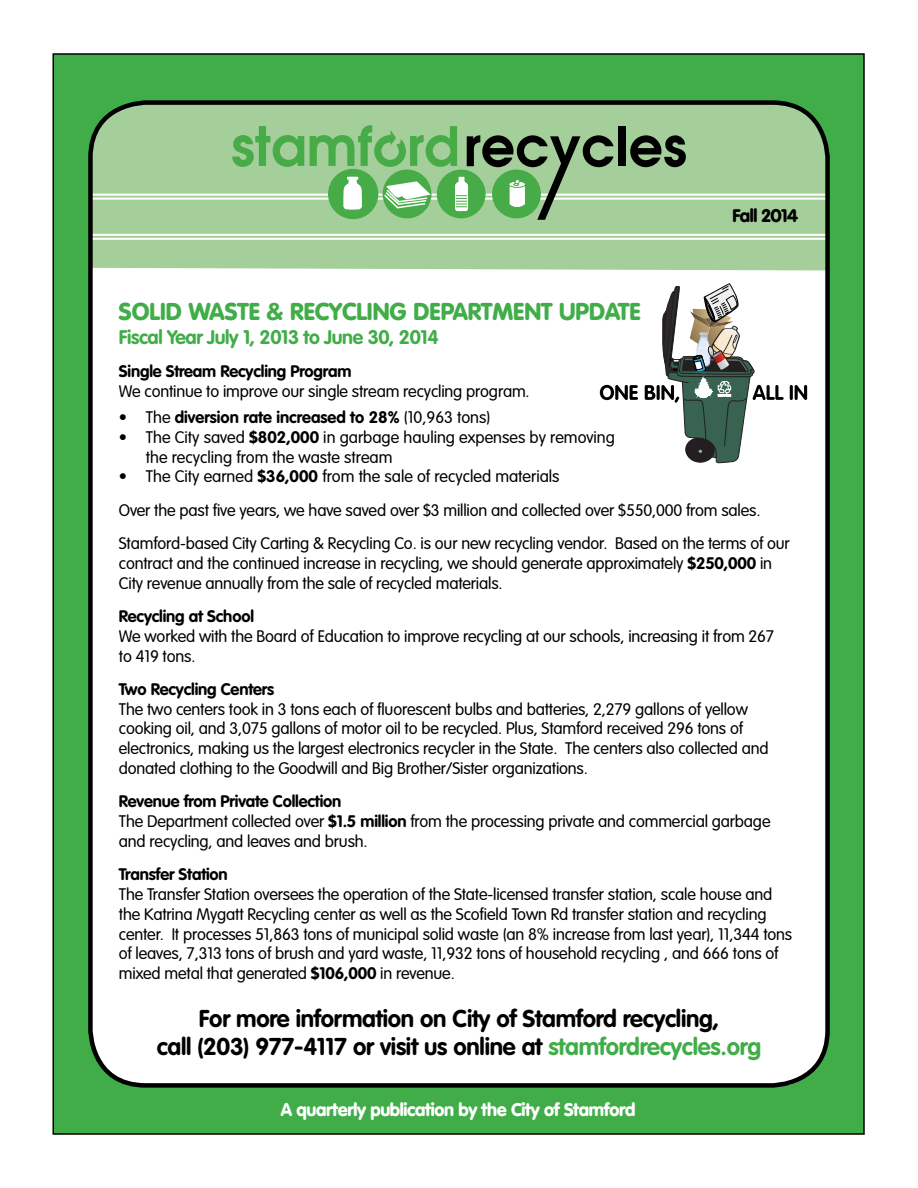
<style>
.page{position:relative;width:918px;height:1188px;background:#fff}
.page>*{position:absolute;margin:0;border:0;box-sizing:border-box;transform-origin:0 0}
.t1{font:700 24px/28.8px "VAG Rounded";letter-spacing:-.01em;color:#000;text-align:center}
.t2{font:900 24px "VAG Rounded";color:#41ad49}
.t3{font:700 19.5px "VAG Rounded";letter-spacing:-.02em;color:#41ad49}
.t4{font:900 18px "VAG Rounded";letter-spacing:-.02em;color:#fff}
.t5{font:900 18px "VAG Rounded";letter-spacing:-.02em;color:#000}
.t6{font:300 16.5px/19.8px "VAG Rounded";letter-spacing:-.01em;color:#000}
.t7{font:700 16.5px "VAG Rounded";letter-spacing:-.01em;color:#000}
.s1{font-weight:300}
.s2{font-weight:700}
.s3{color:#41ad49}
</style>
<div class="page">
<div style="left:53px;top:54px;width:811px;height:1080px;background:#41ad49"></div>
<div style="left:90px;top:103px;width:738px;height:982px;background:#a4ce9a;border-radius:55px"></div>
<div style="left:93px;top:268px;width:735px;height:817px;background:#fff"></div>
<hr style="left:91px;top:194px;width:736px;height:2px;background:#fff">
<hr style="left:91px;top:198px;width:736px;height:2px;background:#fff">
<svg style="left:232px;top:126px;width:72px;height:41px"></svg>
<div style="left:619px;top:126px;width:7px;height:40px;background:#000"></div>
<svg style="left:630px;top:135px;width:56px;height:32px"></svg>
<svg style="left:310px;top:125px;width:304px;height:95px"></svg>
<hr style="left:91px;top:234px;width:736px;height:2px;background:#fff">
<hr style="left:91px;top:238px;width:736px;height:2px;background:#fff">
<div style="left:88px;top:100px;width:742px;height:988px;border:4px solid #000;border-radius:55px"></div>
<svg style="left:600px;top:385px;width:38px;height:15px"></svg>
<svg style="left:645px;top:385px;width:10px;height:15px"></svg>
<hr style="left:657px;top:385px;width:3px;height:15px;background:#000;border-radius:2px">
<hr style="left:790px;top:385px;width:3px;height:15px;background:#000;border-radius:2px">
<svg style="left:795px;top:385px;width:12px;height:15px"></svg>
<svg style="left:661px;top:284px;width:123px;height:179px;background:#aeb5b0"></svg>
<h1 class="t2" style="left:119px;top:297px;width:523px">SOLID WASTE &amp; RECYCLING DEPARTMENT UPDATE</h1>
<p class="t3" style="left:119px;top:325px;width:321px">Fiscal Year July 1, 2013 to June 30, 2014</p>
<p class="t5" style="left:732px;top:205px;width:67px">Fall 2014</p>
<p class="t7" style="left:119px;top:361px;width:234px">Single Stream Recycling Program</p>
<p class="t6" style="left:119px;top:381px;width:412px">We continue to improve our single stream recycling program.</p>
<p class="t7" style="left:119px;top:408px;width:373px"><span class="s1">• The</span> diversion rate increased to 28% <span class="s1">(10,963 tons)</span></p>
<p class="t6" style="left:146px;top:427px;width:471px;text-indent:-27px">• The City saved <span class="s2">$802,000</span> in garbage hauling expenses by removing the recycling from the waste stream</p>
<p class="t6" style="left:119px;top:460px;width:672px;line-height:33.3px">• The City earned <span class="s2">$36,000</span> from the sale of recycled materials<br>Over the past five years, we have saved over $3 million and collected over $550,000 from sales.<br>Stamford-based City Carting &amp; Recycling Co. is our new recycling vendor. Based on the terms of our</p>
<p class="t6" style="left:119px;top:553px;width:655px">contract and the continued increase in recycling, we should generate approximately <span class="s2">$250,000</span> in<br>City revenue annually from the sale of recycled materials.</p>
<p class="t7" style="left:119px;top:606px;width:137px">Recycling at School</p>
<p class="t6" style="left:119px;top:626px;width:657px">We worked with the Board of Education to improve recycling at our schools, increasing it from 267 to 419 tons.</p>
<p class="t7" style="left:119px;top:679px;width:157px">Two Recycling Centers</p>
<p class="t6" style="left:119px;top:699px;width:651px">The two centers took in 3 tons each of fluorescent bulbs and batteries, 2,279 gallons of yellow cooking oil, and 3,075 gallons of motor oil to be recycled. Plus, Stamford received 296 tons of electronics, making us the largest electronics recycler in the State. The centers also collected and donated clothing to the Goodwill and Big Brother/Sister organizations.</p>
<p class="t6" style="left:119px;top:792px;width:653px"><span class="s2">Revenue from Private Collection<br></span>The Department collected over <span class="s2">$1.5 million</span> from the processing private and commercial garbage and recycling, and leaves and brush.</p>
<p class="t7" style="left:119px;top:865px;width:110px">Transfer Station</p>
<p class="t6" style="left:119px;top:884px;width:675px">The Transfer Station oversees the operation of the State-licensed transfer station, scale house and the Katrina Mygatt Recycling center as well as the Scofield Town Rd transfer station and recycling center. It processes 51,863 tons of municipal solid waste (an 8% increase from last year), 11,344 tons of leaves, 7,313 tons of brush and yard waste, 11,932 tons of household recycling , and 666 tons of mixed metal that generated <span class="s2">$106,000</span> in revenue.</p>
<h1 class="t1" style="left:157px;top:1004px;width:606px">For more information on City of Stamford recycling,<br>call (203) 977-4117 or visit us online at <span class="s3">stamfordrecycles.org</span></h1>
<p class="t4" style="left:281px;top:1098px;width:356px">A quarterly publication by the City of Stamford</p>
</div>
